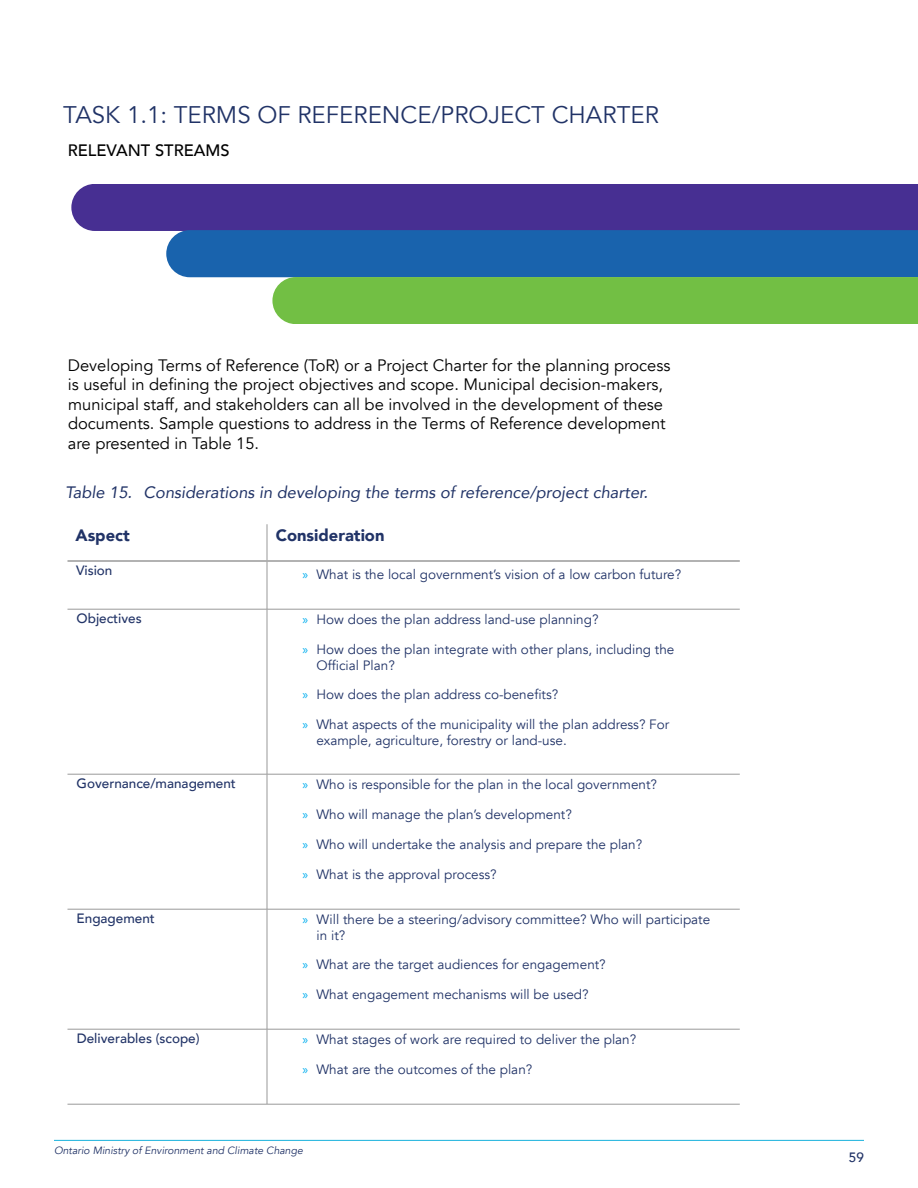
<style>
.page{position:relative;width:918px;height:1188px;background:#fff}
.page>*{position:absolute;margin:0;border:0;box-sizing:border-box;transform-origin:0 0}
.t1{font:24px "Avenir";color:#213367}
.t2{font:16.5px/19.5px "Avenir";color:#000}
.t3{font:italic 16.5px "Avenir";color:#213367}
.t4{font:900 16.5px "Avenir";color:#213367}
.t5{font:500 16.5px "Avenir";color:#000}
.t6{font:13.5px/16.5px "Avenir";color:#213367}
.t7{font:500 13.5px "Avenir";color:#213367}
.t8{font:italic 10.5px "Avenir";color:#213367}
.s1{font-family:"Myriad Pro";color:#00aeef}
</style>
<div class="page">
<hr style="left:54px;top:1140px;width:810px;height:1px;background:#17b1dc">
<hr style="left:267px;top:524px;width:1px;height:36px;background:#999">
<hr style="left:267px;top:562px;width:1px;height:47px;background:#999">
<hr style="left:68px;top:609px;width:199px;height:1px;background:#999">
<hr style="left:267px;top:609px;width:473px;height:1px;background:#999">
<hr style="left:267px;top:609px;width:1px;height:165px;background:#999">
<hr style="left:68px;top:774px;width:199px;height:1px;background:#999">
<hr style="left:267px;top:774px;width:473px;height:1px;background:#999">
<hr style="left:267px;top:774px;width:1px;height:135px;background:#999">
<hr style="left:68px;top:909px;width:199px;height:1px;background:#999">
<hr style="left:267px;top:909px;width:473px;height:1px;background:#999">
<hr style="left:267px;top:909px;width:1px;height:120px;background:#999">
<hr style="left:68px;top:1029px;width:199px;height:1px;background:#999">
<hr style="left:267px;top:1029px;width:473px;height:1px;background:#999">
<hr style="left:267px;top:1029px;width:1px;height:75px;background:#999">
<hr style="left:68px;top:1104px;width:199px;height:1px;background:#999">
<hr style="left:267px;top:1104px;width:473px;height:1px;background:#999">
<hr style="left:68px;top:560px;width:199px;height:2px;background:#999">
<hr style="left:267px;top:560px;width:473px;height:2px;background:#999">
<svg style="left:71px;top:184px;width:847px;height:140px;background:#5a7c93"></svg>
<h1 class="t1" style="left:63px;top:100px;width:597px">TASK 1.1: TERMS OF REFERENCE/PROJECT CHARTER</h1>
<p class="t5" style="left:68px;top:136px;width:163px">RELEVANT STREAMS</p>
<p class="t2" style="left:68px;top:355px;width:604px">Developing Terms of Reference (ToR) or a Project Charter for the planning process is useful in defining the project objectives and scope. Municipal decision-makers, municipal staff, and stakeholders can all be involved in the development of these documents. Sample questions to address in the Terms of Reference development are presented in Table 15.</p>
<p class="t3" style="left:65px;top:482px;width:584px">Table 15. Considerations in developing the terms of reference/project charter.</p>
<p class="t4" style="left:75px;top:521px;width:56px">Aspect</p>
<p class="t4" style="left:276px;top:521px;width:110px">Consideration</p>
<p class="t7" style="left:76px;top:559px;width:38px">Vision</p>
<p class="t6" style="left:303px;top:566px;width:380px"><span class="s1">»</span> What is the local government’s vision of a low carbon future?</p>
<p class="t7" style="left:77px;top:607px;width:67px">Objectives</p>
<p class="t6" style="left:303px;top:611px;width:298px"><span class="s1">»</span> How does the plan address land-use planning?</p>
<p class="t6" style="left:317px;top:641px;width:359px;text-indent:-14px"><span class="s1">»</span> How does the plan integrate with other plans, including the<br>Official Plan?</p>
<p class="t6" style="left:303px;top:686px;width:257px"><span class="s1">»</span> How does the plan address co-benefits?</p>
<p class="t6" style="left:316px;top:716px;width:354px;text-indent:-14px"><span class="s1">»</span> What aspects of the municipality will the plan address? For example, agriculture, forestry or land-use.</p>
<p class="t7" style="left:77px;top:771px;width:161px">Governance/management</p>
<p class="t6" style="left:303px;top:776px;width:356px"><span class="s1">»</span> Who is responsible for the plan in the local government?</p>
<p class="t6" style="left:303px;top:806px;width:271px"><span class="s1">»</span> Who will manage the plan’s development?</p>
<p class="t6" style="left:303px;top:836px;width:341px"><span class="s1">»</span> Who will undertake the analysis and prepare the plan?</p>
<p class="t6" style="left:303px;top:866px;width:196px"><span class="s1">»</span> What is the approval process?</p>
<p class="t7" style="left:77px;top:906px;width:80px">Engagement</p>
<p class="t6" style="left:317px;top:911px;width:395px;text-indent:-14px"><span class="s1">»</span> Will there be a steering/advisory committee? Who will participate in it?</p>
<p class="t6" style="left:303px;top:956px;width:305px"><span class="s1">»</span> What are the target audiences for engagement?</p>
<p class="t6" style="left:303px;top:986px;width:288px"><span class="s1">»</span> What engagement mechanisms will be used?</p>
<p class="t7" style="left:77px;top:1026px;width:124px">Deliverables (scope)</p>
<p class="t6" style="left:303px;top:1031px;width:335px"><span class="s1">»</span> What stages of work are required to deliver the plan?</p>
<p class="t6" style="left:303px;top:1061px;width:231px"><span class="s1">»</span> What are the outcomes of the plan?</p>
<p class="t8" style="left:54px;top:1144px;width:251px">Ontario Ministry of Environment and Climate Change</p>
<p class="t7" style="left:849px;top:1145px;width:17px">59</p>
</div>
